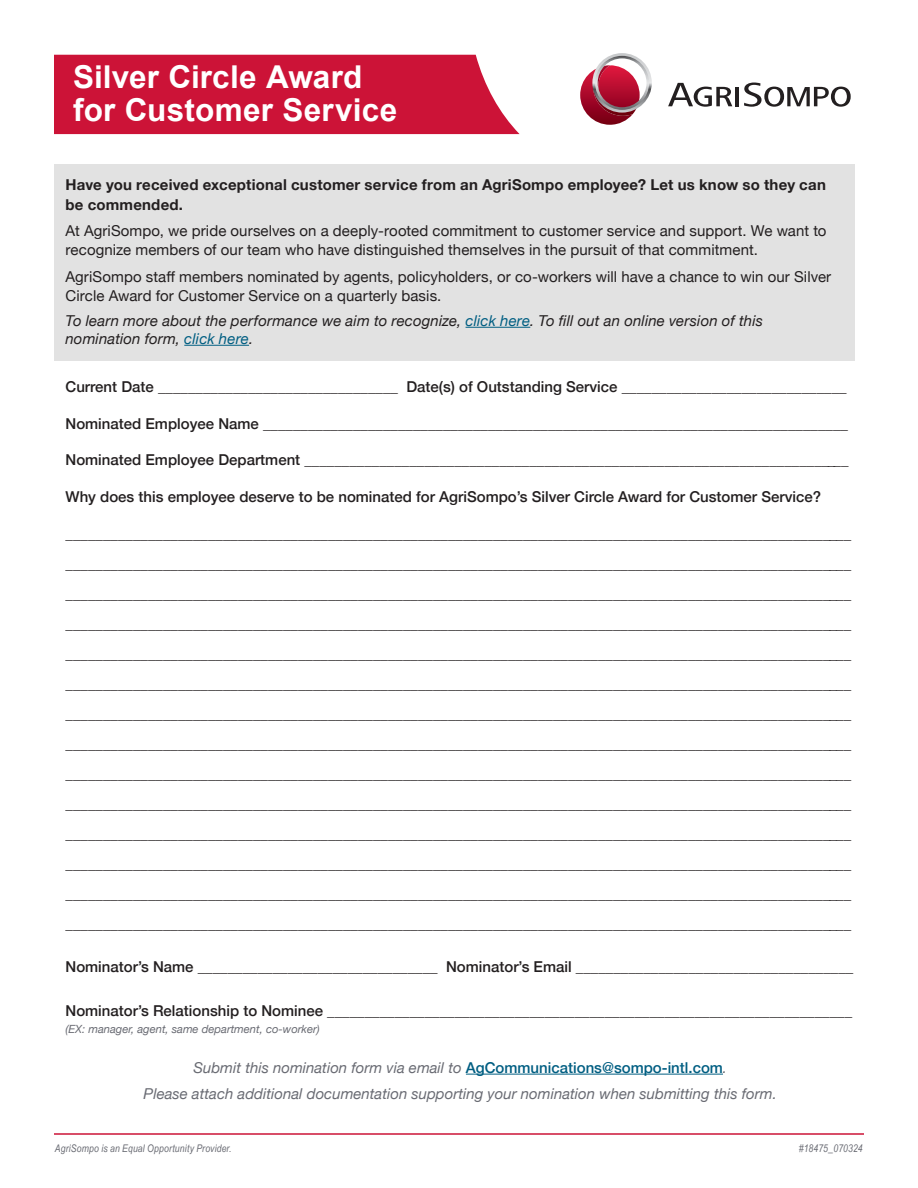
<style>
.page{position:relative;width:918px;height:1188px;background:#fff}
.page>*{position:absolute;margin:0;border:0;box-sizing:border-box;transform-origin:0 0}
.t1{font:700 31.5px/33px "Arial";letter-spacing:.005em;color:#fff}
.t2{font:15px/30px "Helvetica Neue";letter-spacing:.005em;color:#231f20}
.t3{font:italic 15px/26.2px "Helvetica Neue";color:#696b73;text-align:center}
.t4{font:italic 15px/18px "Helvetica Neue";letter-spacing:.01em;color:#231f20}
.t5{font:700 15px/19.5px "Helvetica Neue";letter-spacing:.015em;color:#231f20}
.t6{font:500 15px "Helvetica Neue";color:#231f20}
.t7{font:italic 11.25px "Helvetica Neue";color:#696b73}
.t8{font:italic 10.5px "Arial Narrow";letter-spacing:.015em;color:#696b73}
.s1{color:#005e82}
.s2{font-weight:500}
.s3{font-weight:500;font-style:normal;color:#005e82}
</style>
<div class="page">
<div style="left:54px;top:164px;width:801px;height:197px;background:#e2e2e2"></div>
<div style="left:54px;top:55px;width:466px;height:79px;background:#cc1337"></div>
<hr style="left:54px;top:1133px;width:810px;height:2px;background:#cc1337">
<hr style="left:736px;top:87px;width:3px;height:19px;background:#231f20">
<svg style="left:744px;top:83px;width:107px;height:24px"></svg>
<svg style="left:668px;top:83px;width:64px;height:24px"></svg>
<svg style="left:580px;top:53px;width:72px;height:72px"></svg>
<hr style="left:466px;top:327px;width:64px;height:1px;background:#005e82">
<hr style="left:184px;top:345px;width:65px;height:1px;background:#005e82">
<hr style="left:466px;top:1074px;width:257px;height:1px;background:#005e82">
<h1 class="t1" style="left:73px;top:62px;width:326px">Silver Circle Award for Customer Service</h1>
<p class="t5" style="left:66px;top:175px;width:762px">Have you received exceptional customer service from an AgriSompo employee? Let us know so they can be commended.</p>
<p class="t2" style="left:66px;top:222px;width:763px;line-height:19.5px">At AgriSompo, we pride ourselves on a deeply-rooted commitment to customer service and support. We want to recognize members of our team who have distinguished themselves in the pursuit of that commitment.</p>
<p class="t2" style="left:66px;top:267px;width:767px;line-height:19.5px">AgriSompo staff members nominated by agents, policyholders, or co-workers will have a chance to win our Silver<br>Circle Award for Customer Service on a quarterly basis.</p>
<p class="t4" style="left:66px;top:312px;width:699px">To learn more about the performance we aim to recognize, <span class="s1">click here</span>. To fill out an online version of this nomination form, <span class="s1">click here</span>.</p>
<p class="t2" style="left:66px;top:372px;width:783px"><span class="s2">Current Date</span> ________________________________ <span class="s2">Date(s) of Outstanding Service</span> ______________________________</p>
<p class="t2" style="left:66px;top:409px;width:784px"><span class="s2">Nominated Employee Name</span> ______________________________________________________________________________</p>
<p class="t2" style="left:66px;top:446px;width:785px"><span class="s2">Nominated Employee Department</span> _________________________________________________________________________</p>
<p class="t6" style="left:66px;top:485px;width:757px">Why does this employee deserve to be nominated for AgriSompo’s Silver Circle Award for Customer Service?</p>
<p class="t2" style="left:66px;top:519px;width:787px;text-align:justify">_________________________________________________________________________________________________________ _________________________________________________________________________________________________________ _________________________________________________________________________________________________________ _________________________________________________________________________________________________________ _________________________________________________________________________________________________________ _________________________________________________________________________________________________________ _________________________________________________________________________________________________________ _________________________________________________________________________________________________________ _________________________________________________________________________________________________________ _________________________________________________________________________________________________________ _________________________________________________________________________________________________________ _________________________________________________________________________________________________________ _________________________________________________________________________________________________________ _________________________________________________________________________________________________________</p>
<p class="t2" style="left:66px;top:953px;width:789px"><span class="s2">Nominator’s Name</span> ________________________________ <span class="s2">Nominator’s Email</span> _____________________________________</p>
<p class="t2" style="left:66px;top:996px;width:788px"><span class="s2">Nominator’s Relationship to Nominee</span> ______________________________________________________________________</p>
<p class="t7" style="left:66px;top:1021px;width:256px">(EX: manager, agent, same department, co-worker)</p>
<p class="t3" style="left:144px;top:1055px;width:635px">Submit this nomination form via email to <span class="s3">AgCommunications@sompo-intl.com</span>.<br>Please attach additional documentation supporting your nomination when submitting this form.</p>
<p class="t8" style="left:55px;top:1141px;width:178px">AgriSompo is an Equal Opportunity Provider.</p>
<p class="t8" style="left:799px;top:1141px;width:65px">#18475_070324</p>
</div>
